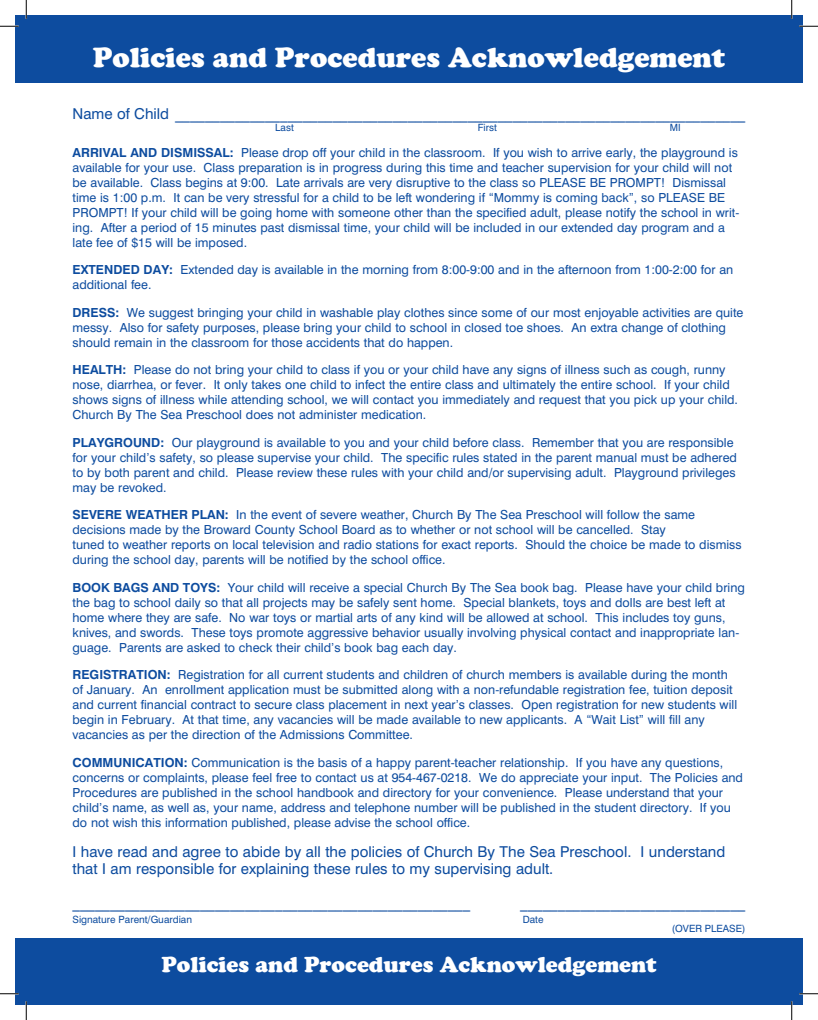
<style>
.page{position:relative;width:818px;height:1020px;background:#fff}
.page>*{position:absolute;margin:0;border:0;box-sizing:border-box;transform-origin:0 0}
.t1{font:900 28.75px "Cooper";color:#fff}
.t2{font:900 22.5px "Cooper";color:#fff}
.t3{font:15px/17.5px "Swiss 721 BT";color:#0d4c9f}
.t4{font:12.5px/15px "Swiss 721 BT";color:#0d4c9f}
.t5{font:10px "Swiss 721 BT";color:#0d4c9f}
.s1{font-weight:700}
</style>
<div class="page">
<div style="left:15px;top:15px;width:787px;height:68px;background:#0d4c9f"></div>
<div style="left:15px;top:938px;width:787px;height:67px;background:#0d4c9f"></div>
<svg style="left:0;top:25px;width:19px;height:2px"></svg>
<svg style="left:799px;top:25px;width:19px;height:2px"></svg>
<svg style="left:0;top:993px;width:19px;height:2px"></svg>
<svg style="left:799px;top:993px;width:19px;height:2px"></svg>
<svg style="left:25px;top:0;width:2px;height:19px"></svg>
<svg style="left:25px;top:1001px;width:2px;height:19px"></svg>
<svg style="left:790px;top:0;width:2px;height:19px"></svg>
<svg style="left:790px;top:1001px;width:2px;height:19px"></svg>
<p class="t1" style="left:93px;top:40px;width:634px">Policies and Procedures Acknowledgement</p>
<p class="t3" style="left:72px;top:105px;width:674px">Name of Child ____________________________________________________________________________</p>
<p class="t5" style="left:275px;top:121px;width:20px">Last</p>
<p class="t5" style="left:478px;top:121px;width:21px">First</p>
<p class="t5" style="left:670px;top:121px;width:12px">MI</p>
<p class="t4" style="left:72px;top:145px;width:668px"><span class="s1">ARRIVAL AND DISMISSAL:</span> Please drop off your child in the classroom. If you wish to arrive early, the playground is available for your use. Class preparation is in progress during this time and teacher supervision for your child will not be available. Class begins at 9:00. Late arrivals are very disruptive to the class so PLEASE BE PROMPT! Dismissal time is 1:00 p.m. It can be very stressful for a child to be left wondering if “Mommy is coming back”, so PLEASE BE PROMPT! If your child will be going home with someone other than the specified adult, please notify the school in writ&shy;ing. After a period of 15 minutes past dismissal time, your child will be included in our extended day program and a late fee of $15 will be imposed.</p>
<p class="t4" style="left:72px;top:262px;width:662px"><span class="s1">EXTENDED DAY:</span> Extended day is available in the morning from 8:00-9:00 and in the afternoon from 1:00-2:00 for an additional fee.</p>
<p class="t4" style="left:72px;top:305px;width:672px"><span class="s1">DRESS:</span> We suggest bringing your child in washable play clothes since some of our most enjoyable activities are quite messy. Also for safety purposes, please bring your child to school in closed toe shoes. An extra change of clothing should remain in the classroom for those accidents that do happen.</p>
<p class="t4" style="left:72px;top:362px;width:667px"><span class="s1">HEALTH:</span> Please do not bring your child to class if you or your child have any signs of illness such as cough, runny nose, diarrhea, or fever. It only takes one child to infect the entire class and ultimately the entire school. If your child shows signs of illness while attending school, we will contact you immediately and request that you pick up your child.<br>Church By The Sea Preschool does not administer medication.</p>
<p class="t4" style="left:72px;top:435px;width:666px"><span class="s1">PLAYGROUND:</span> Our playground is available to you and your child before class. Remember that you are responsible for your child’s safety, so please supervise your child. The specific rules stated in the parent manual must be adhered to by both parent and child. Please review these rules with your child and/or supervising adult. Playground privileges may be revoked.</p>
<p class="t4" style="left:72px;top:507px;width:624px"><span class="s1">SEVERE WEATHER PLAN:</span> In the event of severe weather, Church By The Sea Preschool will follow the same</p>
<p class="t4" style="left:72px;top:522px;width:594px">decisions made by the Broward County School Board as to whether or not school will be cancelled. Stay</p>
<p class="t4" style="left:72px;top:537px;width:670px">tuned to weather reports on local television and radio stations for exact reports. Should the choice be made to dismiss during the school day, parents will be notified by the school office.</p>
<p class="t4" style="left:72px;top:580px;width:673px"><span class="s1">BOOK BAGS AND TOYS:</span> Your child will receive a special Church By The Sea book bag. Please have your child bring the bag to school daily so that all projects may be safely sent home. Special blankets, toys and dolls are best left at home where they are safe. No war toys or martial arts of any kind will be allowed at school. This includes toy guns, knives, and swords. These toys promote aggressive behavior usually involving physical contact and inappropriate lan&shy;guage. Parents are asked to check their child’s book bag each day.</p>
<p class="t4" style="left:72px;top:667px;width:666px"><span class="s1">REGISTRATION:</span> Registration for all current students and children of church members is available during the month of January. An enrollment application must be submitted along with a non-refundable registration fee, tuition deposit and current financial contract to secure class placement in next year’s classes. Open registration for new students will begin in February. At that time, any vacancies will be made available to new applicants. A “Wait List” will fill any</p>
<p class="t4" style="left:72px;top:727px;width:342px">vacancies as per the direction of the Admissions Committee.</p>
<p class="t4" style="left:72px;top:755px;width:672px"><span class="s1">COMMUNICATION:</span> Communication is the basis of a happy parent-teacher relationship. If you have any questions, concerns or complaints, please feel free to contact us at 954-467-0218. We do appreciate your input. The Policies and Procedures are published in the school handbook and directory for your convenience. Please understand that your child’s name, as well as, your name, address and telephone number will be published in the student directory. If you do not wish this information published, please advise the school office.</p>
<p class="t3" style="left:72px;top:843px;width:654px">I have read and agree to abide by all the policies of Church By The Sea Preschool. I understand that I am responsible for explaining these rules to my supervising adult.</p>
<p class="t3" style="left:72px;top:894px;width:399px">_____________________________________________________</p>
<p class="t3" style="left:520px;top:894px;width:226px">______________________________</p>
<p class="t5" style="left:72px;top:913px;width:121px">Signature Parent/Guardian</p>
<p class="t5" style="left:522px;top:913px;width:22px">Date</p>
<p class="t5" style="left:671px;top:922px;width:75px">(OVER PLEASE)</p>
<p class="t2" style="left:161px;top:952px;width:496px">Policies and Procedures Acknowledgement</p>
</div>
